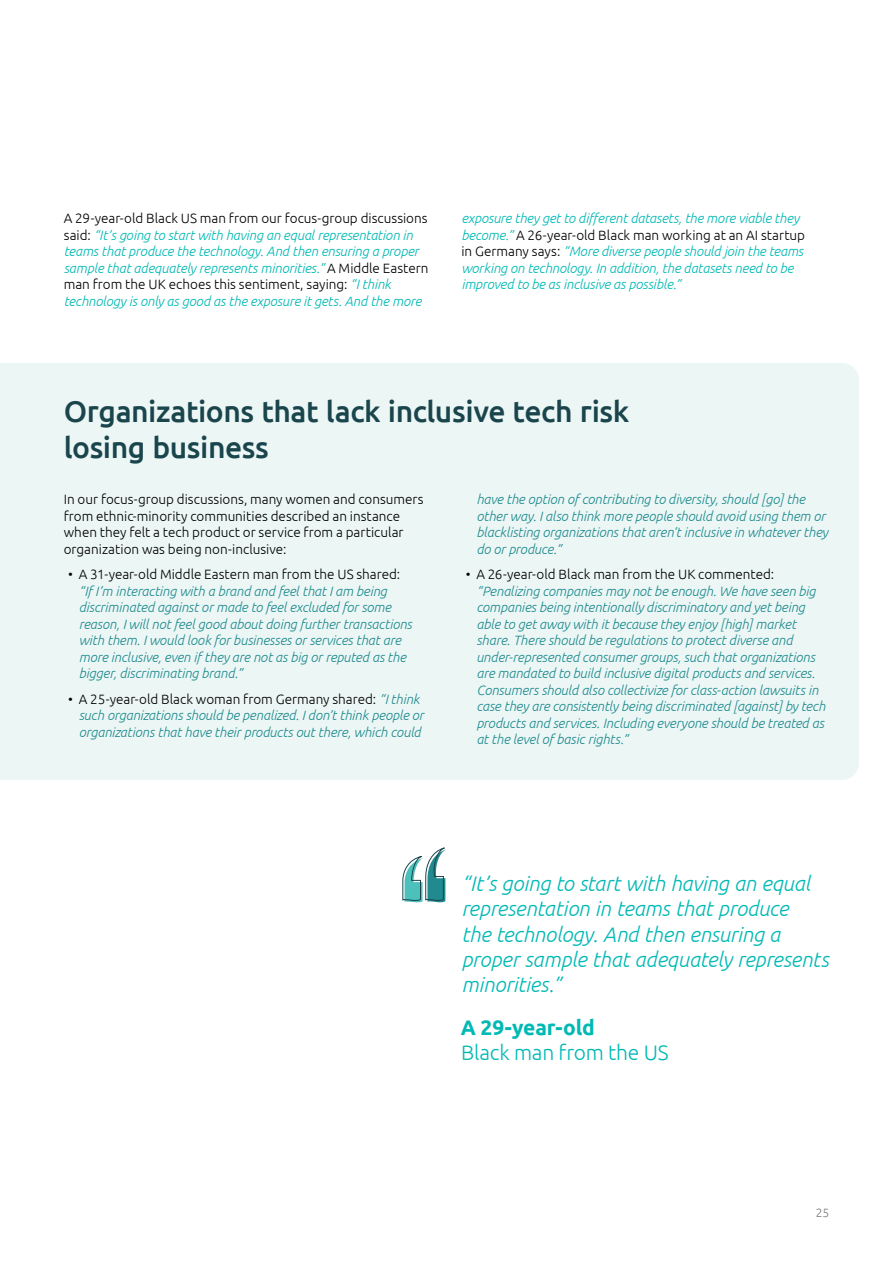
<style>
.page{position:relative;width:893px;height:1263px;background:#fff}
.page>*{position:absolute;margin:0;border:0;box-sizing:border-box;transform-origin:0 0}
.t1{font:500 30px/36px "Ubuntu";letter-spacing:-.015em;color:#1a454d}
.t2{font:italic 300 21px/25.2px "Ubuntu";letter-spacing:-.005em;color:#00b9b4}
.t3{font:300 21px "Ubuntu";letter-spacing:-.01em;color:#00b9b4}
.t4{font:700 21px "Ubuntu";letter-spacing:-.01em;color:#00b9b4}
.t5{font:italic 300 13.5px/16.5px "Ubuntu";letter-spacing:-.01em;color:#208a8f}
.t6{font:italic 300 13.5px/16.5px "Ubuntu";letter-spacing:-.01em;color:#00b9b4}
.t7{font:300 13.5px/16.5px "Ubuntu";color:#000}
.t8{font:300 12px "Ubuntu";color:#77787b}
.s1{font-style:normal;color:#000}
</style>
<div class="page">
<div style="left:0;top:363px;width:859px;height:417px;background:#ecf7f5"></div>
<svg style="left:402px;top:847px;width:44px;height:56px"></svg>
<p class="t6" style="left:64px;top:210px;width:366px"><span class="s1">A 29-year-old Black US man from our focus-group discussions said:</span> “It’s going to start with having an equal representation in teams that produce the technology. And then ensuring a proper sample that adequately represents minorities.” <span class="s1">A Middle Eastern man from the UK echoes this sentiment, saying:</span> “I think technology is only as good as the exposure it gets. And the more</p>
<p class="t6" style="left:461px;top:210px;width:345px">exposure they get to different datasets, the more viable they become.” <span class="s1">A 26-year-old Black man working at an AI startup in Germany says:</span> “More diverse people should join the teams working on technology. In addition, the datasets need to be improved to be as inclusive as possible.”</p>
<h1 class="t1" style="left:64px;top:392px;width:567px">Organizations that lack inclusive tech risk losing business</h1>
<p class="t7" style="left:64px;top:491px;width:361px">In our focus-group discussions, many women and consumers from ethnic-minority communities described an instance when they felt a tech product or service from a particular organization was being non-inclusive:</p>
<p class="t7" style="left:68px;top:566px;width:334px">• A 31-year-old Middle Eastern man from the US shared:</p>
<p class="t5" style="left:79px;top:582px;width:335px">“If I’m interacting with a brand and feel that I am being discriminated against or made to feel excluded for some reason, I will not feel good about doing further transactions with them. I would look for businesses or services that are more inclusive, even if they are not as big or reputed as the bigger, discriminating brand.”</p>
<p class="t5" style="left:79px;top:690px;width:347px;text-indent:-11px"><span class="s1">• A 25-year-old Black woman from Germany shared:</span> “I think such organizations should be penalized. I don’t think people or organizations that have their products out there, which could</p>
<p class="t5" style="left:476px;top:491px;width:353px">have the option of contributing to diversity, should [go] the other way. I also think more people should avoid using them or blacklisting organizations that aren’t inclusive in whatever they do or produce.”</p>
<p class="t7" style="left:466px;top:566px;width:310px">• A 26-year-old Black man from the UK commented:</p>
<p class="t5" style="left:476px;top:582px;width:351px">“Penalizing companies may not be enough. We have seen big companies being intentionally discriminatory and yet being able to get away with it because they enjoy [high] market share. There should be regulations to protect diverse and under-represented consumer groups, such that organizations are mandated to build inclusive digital products and services.<br>Consumers should also collectivize for class-action lawsuits in case they are consistently being discriminated [against] by tech products and services. Including everyone should be treated as at the level of basic rights.”</p>
<h2 class="t2" style="left:461px;top:870px;width:369px">“It’s going to start with having an equal representation in teams that produce<br>the technology. And then ensuring a proper sample that adequately represents minorities.”</h2>
<h2 class="t4" style="left:461px;top:1015px;width:136px">A 29-year-old</h2>
<h2 class="t3" style="left:461px;top:1040px;width:209px">Black man from the US</h2>
<p class="t8" style="left:816px;top:1205px;width:15px">25</p>
</div>
